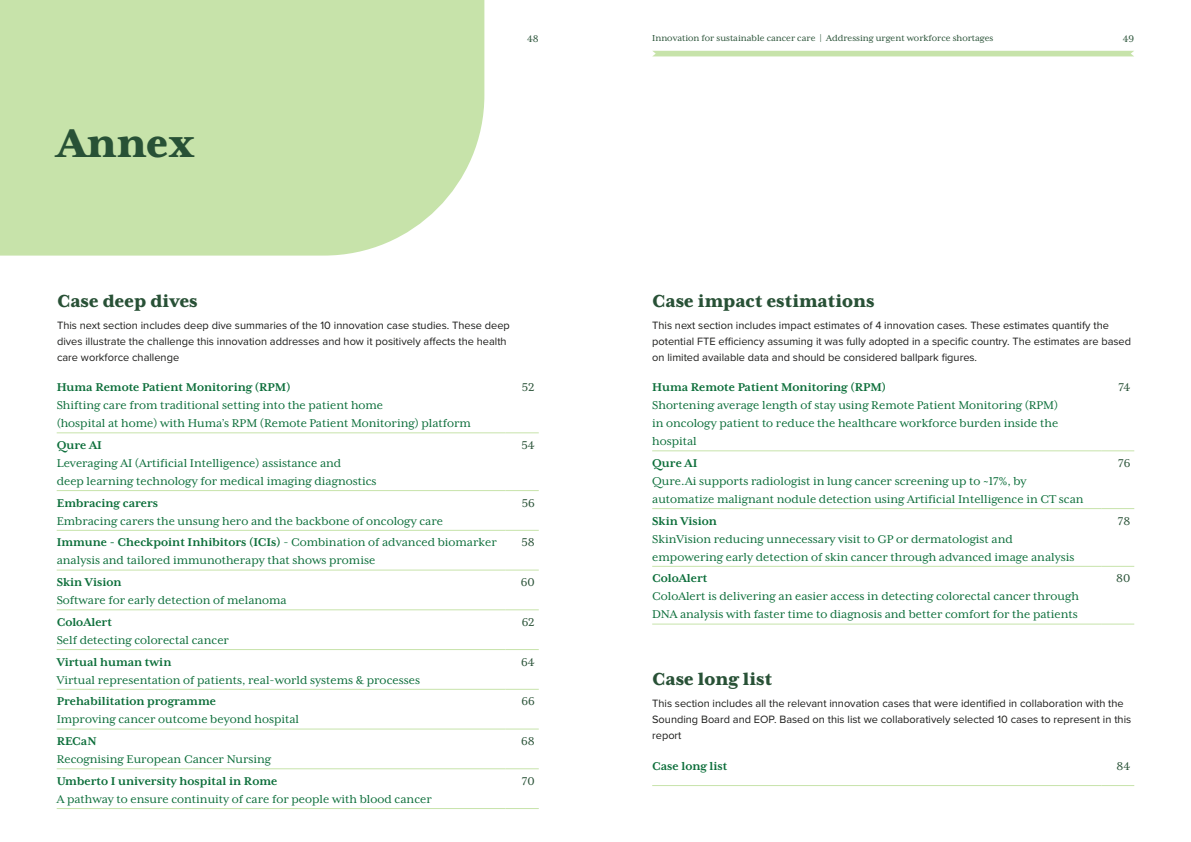
<style>
.page{position:relative;width:1191px;height:842px;background:#fff}
.page>*{position:absolute;margin:0;border:0;box-sizing:border-box;transform-origin:0 0}
.t1{font:800 46px "Mrs Eaves XL Serif OT";color:#285136}
.t2{font:800 20px "Mrs Eaves XL Serif OT";color:#285136}
.t3{font:13px/18px "Mrs Eaves XL Serif OT";color:#0c6e3a}
.t4{font:700 13px "Mrs Eaves XL Serif OT";color:#0c6e3a}
.t5{font:13px "Mrs Eaves XL Serif OT";color:#285136}
.t6{font:11px/16px "Proxima Nova";color:#1d1d1b}
.t7{font:11px "Mrs Eaves XL Serif OT";color:#285136}
.t8{font:10px "Mrs Eaves XL Serif OT";color:#285136}
.s1{font-weight:700}
</style>
<div class="page">
<div style="left:0;top:0;width:484px;height:256px;background:#c7e3aa"></div>
<hr style="left:57px;top:433px;width:449px;height:1px;background:#c7e3aa">
<hr style="left:506px;top:433px;width:33px;height:1px;background:#c7e3aa">
<hr style="left:57px;top:490px;width:449px;height:1px;background:#c7e3aa">
<hr style="left:506px;top:490px;width:33px;height:1px;background:#c7e3aa">
<hr style="left:57px;top:530px;width:449px;height:1px;background:#c7e3aa">
<hr style="left:506px;top:530px;width:33px;height:1px;background:#c7e3aa">
<hr style="left:57px;top:570px;width:449px;height:1px;background:#c7e3aa">
<hr style="left:506px;top:570px;width:33px;height:1px;background:#c7e3aa">
<hr style="left:57px;top:609px;width:449px;height:1px;background:#c7e3aa">
<hr style="left:506px;top:609px;width:33px;height:1px;background:#c7e3aa">
<hr style="left:57px;top:649px;width:449px;height:1px;background:#c7e3aa">
<hr style="left:506px;top:649px;width:33px;height:1px;background:#c7e3aa">
<hr style="left:57px;top:689px;width:449px;height:1px;background:#c7e3aa">
<hr style="left:506px;top:689px;width:33px;height:1px;background:#c7e3aa">
<hr style="left:57px;top:729px;width:449px;height:1px;background:#c7e3aa">
<hr style="left:506px;top:729px;width:33px;height:1px;background:#c7e3aa">
<hr style="left:57px;top:768px;width:449px;height:1px;background:#c7e3aa">
<hr style="left:506px;top:768px;width:33px;height:1px;background:#c7e3aa">
<hr style="left:57px;top:808px;width:449px;height:1px;background:#c7e3aa">
<hr style="left:506px;top:808px;width:33px;height:1px;background:#c7e3aa">
<hr style="left:652px;top:451px;width:449px;height:1px;background:#c7e3aa">
<hr style="left:1101px;top:451px;width:33px;height:1px;background:#c7e3aa">
<hr style="left:652px;top:508px;width:449px;height:1px;background:#c7e3aa">
<hr style="left:1101px;top:508px;width:33px;height:1px;background:#c7e3aa">
<hr style="left:652px;top:566px;width:449px;height:1px;background:#c7e3aa">
<hr style="left:1101px;top:566px;width:33px;height:1px;background:#c7e3aa">
<hr style="left:652px;top:624px;width:449px;height:1px;background:#c7e3aa">
<hr style="left:1101px;top:624px;width:33px;height:1px;background:#c7e3aa">
<hr style="left:652px;top:785px;width:449px;height:1px;background:#c7e3aa">
<hr style="left:1101px;top:785px;width:33px;height:1px;background:#c7e3aa">
<div style="left:653px;top:51px;width:481px;height:5px;background:#c7e3aa"></div>
<h1 class="t1" style="left:57px;top:117px;width:139px">Annex</h1>
<p class="t7" style="left:527px;top:33px;width:13px">48</p>
<h2 class="t2" style="left:57px;top:289px;width:142px">Case deep dives</h2>
<p class="t6" style="left:57px;top:317px;width:454px">This next section includes deep dive summaries of the 10 innovation case studies. These deep dives illustrate the challenge this innovation addresses and how it positively affects the health care workforce challenge</p>
<p class="t4" style="left:57px;top:380px;width:235px">Huma Remote Patient Monitoring (RPM)</p>
<p class="t3" style="left:57px;top:396px;width:416px">Shifting care from traditional setting into the patient home<br>(hospital at home) with Huma’s RPM (Remote Patient Monitoring) platform</p>
<p class="t4" style="left:57px;top:438px;width:47px">Qure AI</p>
<p class="t3" style="left:57px;top:454px;width:321px">Leveraging AI (Artificial Intelligence) assistance and<br>deep learning technology for medical imaging diagnostics</p>
<p class="t4" style="left:57px;top:496px;width:103px">Embracing carers</p>
<p class="t3" style="left:57px;top:512px;width:388px">Embracing carers the unsung hero and the backbone of oncology care</p>
<p class="t5" style="left:522px;top:380px;width:14px">52</p>
<p class="t5" style="left:521px;top:438px;width:15px">54</p>
<p class="t5" style="left:522px;top:496px;width:14px">56</p>
<p class="t3" style="left:57px;top:534px;width:441px"><span class="s1">Immune - Checkpoint Inhibitors (ICIs)</span> - Combination of advanced biomarker analysis and tailored immunotherapy that shows promise</p>
<p class="t5" style="left:521px;top:535px;width:15px">58</p>
<p class="t4" style="left:57px;top:575px;width:66px">Skin Vision</p>
<p class="t3" style="left:57px;top:591px;width:231px">Software for early detection of melanoma</p>
<p class="t5" style="left:521px;top:575px;width:15px">60</p>
<p class="t4" style="left:57px;top:615px;width:57px">ColoAlert</p>
<p class="t3" style="left:57px;top:631px;width:174px">Self detecting colorectal cancer</p>
<p class="t5" style="left:522px;top:615px;width:15px">62</p>
<p class="t4" style="left:57px;top:654px;width:116px">Virtual human twin</p>
<p class="t3" style="left:57px;top:671px;width:365px">Virtual representation of patients, real-world systems &amp; processes</p>
<p class="t5" style="left:521px;top:655px;width:15px">64</p>
<p class="t4" style="left:57px;top:694px;width:161px">Prehabilitation programme</p>
<p class="t3" style="left:57px;top:711px;width:244px">Improving cancer outcome beyond hospital</p>
<p class="t5" style="left:521px;top:694px;width:15px">66</p>
<p class="t4" style="left:57px;top:734px;width:41px">RECaN</p>
<p class="t3" style="left:57px;top:750px;width:216px">Recognising European Cancer Nursing</p>
<p class="t5" style="left:521px;top:734px;width:15px">68</p>
<p class="t4" style="left:57px;top:774px;width:222px">Umberto I university hospital in Rome</p>
<p class="t3" style="left:57px;top:790px;width:376px">A pathway to ensure continuity of care for people with blood cancer</p>
<p class="t5" style="left:522px;top:774px;width:14px">70</p>
<p class="t8" style="left:652px;top:33px;width:343px">Innovation for sustainable cancer care | Addressing urgent workforce shortages</p>
<p class="t7" style="left:1122px;top:33px;width:13px">49</p>
<h2 class="t2" style="left:652px;top:289px;width:224px">Case impact estimations</h2>
<p class="t6" style="left:652px;top:317px;width:480px">This next section includes impact estimates of 4 innovation cases. These estimates quantify the potential FTE efficiency assuming it was fully adopted in a specific country. The estimates are based on limited available data and should be considered ballpark figures.</p>
<p class="t4" style="left:652px;top:380px;width:235px">Huma Remote Patient Monitoring (RPM)</p>
<p class="t3" style="left:652px;top:396px;width:407px;text-align:justify">Shortening average length of stay using Remote Patient Monitoring (RPM) in oncology patient to reduce the healthcare workforce burden inside the hospital</p>
<p class="t4" style="left:652px;top:456px;width:47px">Qure AI</p>
<p class="t3" style="left:652px;top:472px;width:433px">Qure.Ai supports radiologist in lung cancer screening up to ~17%, by automatize malignant nodule detection using Artificial Intelligence in CT scan</p>
<p class="t4" style="left:652px;top:514px;width:66px">Skin Vision</p>
<p class="t3" style="left:652px;top:530px;width:424px">SkinVision reducing unnecessary visit to GP or dermatologist and empowering early detection of skin cancer through advanced image analysis</p>
<p class="t4" style="left:652px;top:571px;width:57px">ColoAlert</p>
<p class="t3" style="left:652px;top:588px;width:428px">ColoAlert is delivering an easier access in detecting colorectal cancer through<br>DNA analysis with faster time to diagnosis and better comfort for the patients</p>
<p class="t5" style="left:1118px;top:380px;width:13px">74</p>
<p class="t5" style="left:1118px;top:456px;width:14px">76</p>
<p class="t5" style="left:1117px;top:514px;width:14px">78</p>
<p class="t5" style="left:1116px;top:571px;width:16px">80</p>
<h2 class="t2" style="left:652px;top:668px;width:122px">Case long list</h2>
<p class="t6" style="left:652px;top:695px;width:480px">This section includes all the relevant innovation cases that were identified in collaboration with the<br>Sounding Board and EOP. Based on this list we collaboratively selected 10 cases to represent in this report</p>
<p class="t4" style="left:652px;top:759px;width:77px">Case long list</p>
<p class="t5" style="left:1116px;top:759px;width:15px">84</p>
</div>
